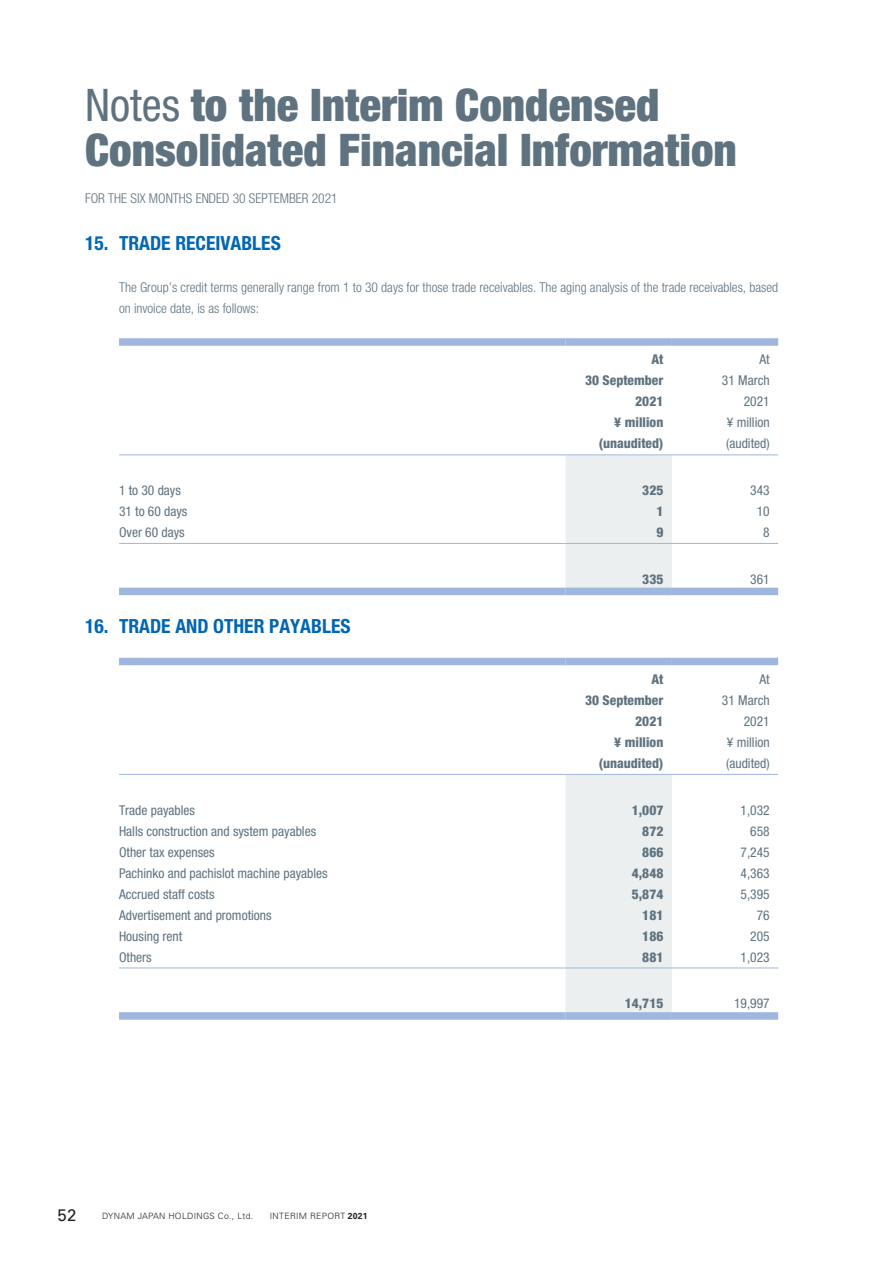
<style>
.page{position:relative;width:893px;height:1263px;background:#fff}
.page>*{position:absolute;margin:0;border:0;box-sizing:border-box;transform-origin:0 0}
.t1{font:900 condensed 45px/45px "Helvetica Neue LT Std";color:#5f727f}
._01_H1{font:700 condensed 19.5px "Helvetica Neue LT Std";color:#0166b3}
.t2{font:16.8px "Univers LT Std";color:#231f20}
._50_Table_txt{font:condensed 13.5px "Helvetica Neue LT Std";color:#5f727f}
._00_txt{font:300 condensed 13.5px/21px "Helvetica Neue LT Std";color:#5f727f}
._50_Table_txt-2{font:800 condensed 13.5px "Helvetica Neue LT Std";color:#5f727f}
.t3{font:300 8.7px "Univers LT Std";letter-spacing:.035em;color:#231f20}
.s1{font-weight:400}
.s2{font-weight:700}
</style>
<div class="page">
<div style="left:565px;top:455px;width:107px;height:133px;background:#ebefef"></div>
<div style="left:119px;top:338px;width:446px;height:8px;background:#9fb6dd"></div>
<div style="left:565px;top:338px;width:107px;height:8px;background:#9fb6dd"></div>
<div style="left:672px;top:338px;width:106px;height:8px;background:#9fb6dd"></div>
<hr style="left:119px;top:454px;width:446px;height:1px;background:#9fb6dd">
<hr style="left:565px;top:454px;width:107px;height:1px;background:#9fb6dd">
<hr style="left:672px;top:454px;width:106px;height:1px;background:#9fb6dd">
<hr style="left:119px;top:543px;width:446px;height:1px;background:#9fb6dd">
<hr style="left:565px;top:543px;width:107px;height:1px;background:#9fb6dd">
<hr style="left:672px;top:543px;width:106px;height:1px;background:#9fb6dd">
<div style="left:119px;top:588px;width:446px;height:7px;background:#9fb6dd"></div>
<div style="left:565px;top:588px;width:107px;height:7px;background:#9fb6dd"></div>
<div style="left:672px;top:588px;width:106px;height:7px;background:#9fb6dd"></div>
<div style="left:565px;top:775px;width:107px;height:237px;background:#ebefef"></div>
<div style="left:119px;top:658px;width:446px;height:7px;background:#9fb6dd"></div>
<div style="left:565px;top:658px;width:107px;height:7px;background:#9fb6dd"></div>
<div style="left:672px;top:658px;width:106px;height:7px;background:#9fb6dd"></div>
<hr style="left:119px;top:774px;width:446px;height:1px;background:#9fb6dd">
<hr style="left:565px;top:774px;width:107px;height:1px;background:#9fb6dd">
<hr style="left:672px;top:774px;width:106px;height:1px;background:#9fb6dd">
<hr style="left:119px;top:967px;width:446px;height:1px;background:#9fb6dd">
<hr style="left:565px;top:967px;width:107px;height:1px;background:#9fb6dd">
<hr style="left:672px;top:967px;width:106px;height:1px;background:#9fb6dd">
<div style="left:119px;top:1012px;width:446px;height:8px;background:#9fb6dd"></div>
<div style="left:565px;top:1012px;width:107px;height:8px;background:#9fb6dd"></div>
<div style="left:672px;top:1012px;width:106px;height:8px;background:#9fb6dd"></div>
<p class="t1" style="left:85px;top:82px;width:653px"><span class="s1">Notes</span> to the Interim Condensed<br>Consolidated Financial Information</p>
<p class="_00_txt" style="left:85px;top:187px;width:254px">FOR THE SIX MONTHS ENDED 30 SEPTEMBER 2021</p>
<p class="_01_H1" style="left:85px;top:231px;width:197px">15. TRADE RECEIVABLES</p>
<p class="_00_txt" style="left:119px;top:277px;width:661px">The Group’s credit terms generally range from 1 to 30 days for those trade receivables. The aging analysis of the trade receivables, based on invoice date, is as follows:</p>
<p class="_50_Table_txt-2" style="left:651px;top:351px;width:14px">At</p>
<p class="_50_Table_txt-2" style="left:585px;top:372px;width:80px">30 September</p>
<p class="_50_Table_txt-2" style="left:635px;top:393px;width:30px">2021</p>
<p class="_50_Table_txt" style="left:759px;top:352px;width:12px">At</p>
<p class="_50_Table_txt" style="left:722px;top:373px;width:49px">31 March</p>
<p class="_50_Table_txt" style="left:744px;top:394px;width:27px">2021</p>
<p class="_50_Table_txt-2" style="left:614px;top:414px;width:51px">¥ million</p>
<p class="_50_Table_txt" style="left:727px;top:415px;width:44px">¥ million</p>
<p class="_50_Table_txt-2" style="left:599px;top:435px;width:66px">(unaudited)</p>
<p class="_50_Table_txt" style="left:726px;top:436px;width:45px">(audited)</p>
<p class="_50_Table_txt" style="left:119px;top:482px;width:63px">1 to 30 days</p>
<p class="_50_Table_txt-2" style="left:642px;top:482px;width:23px">325</p>
<p class="_50_Table_txt" style="left:750px;top:482px;width:21px">343</p>
<p class="_50_Table_txt" style="left:119px;top:503px;width:70px">31 to 60 days</p>
<p class="_50_Table_txt-2" style="left:656px;top:503px;width:9px">1</p>
<p class="_50_Table_txt" style="left:757px;top:503px;width:14px">10</p>
<p class="_50_Table_txt" style="left:119px;top:524px;width:67px">Over 60 days</p>
<p class="_50_Table_txt-2" style="left:656px;top:524px;width:9px">9</p>
<p class="_50_Table_txt" style="left:763px;top:524px;width:8px">8</p>
<p class="_50_Table_txt-2" style="left:642px;top:570px;width:23px">335</p>
<p class="_50_Table_txt" style="left:750px;top:571px;width:21px">361</p>
<p class="_01_H1" style="left:85px;top:614px;width:267px">16. TRADE AND OTHER PAYABLES</p>
<p class="_50_Table_txt-2" style="left:651px;top:671px;width:14px">At</p>
<p class="_50_Table_txt-2" style="left:585px;top:692px;width:80px">30 September</p>
<p class="_50_Table_txt-2" style="left:635px;top:713px;width:30px">2021</p>
<p class="_50_Table_txt" style="left:759px;top:671px;width:12px">At</p>
<p class="_50_Table_txt" style="left:722px;top:692px;width:49px">31 March</p>
<p class="_50_Table_txt" style="left:744px;top:713px;width:27px">2021</p>
<p class="_50_Table_txt-2" style="left:614px;top:734px;width:51px">¥ million</p>
<p class="_50_Table_txt" style="left:727px;top:734px;width:44px">¥ million</p>
<p class="_50_Table_txt-2" style="left:599px;top:755px;width:66px">(unaudited)</p>
<p class="_50_Table_txt" style="left:726px;top:755px;width:45px">(audited)</p>
<p class="_50_Table_txt" style="left:119px;top:802px;width:77px">Trade payables</p>
<p class="_50_Table_txt-2" style="left:632px;top:801px;width:33px">1,007</p>
<p class="_50_Table_txt" style="left:740px;top:802px;width:31px">1,032</p>
<p class="_50_Table_txt" style="left:119px;top:823px;width:199px">Halls construction and system payables</p>
<p class="_50_Table_txt-2" style="left:642px;top:822px;width:23px">872</p>
<p class="_50_Table_txt" style="left:750px;top:823px;width:21px">658</p>
<p class="_50_Table_txt" style="left:119px;top:844px;width:97px">Other tax expenses</p>
<p class="_50_Table_txt-2" style="left:642px;top:843px;width:23px">866</p>
<p class="_50_Table_txt" style="left:740px;top:844px;width:31px">7,245</p>
<p class="_50_Table_txt" style="left:119px;top:865px;width:210px">Pachinko and pachislot machine payables</p>
<p class="_50_Table_txt-2" style="left:632px;top:864px;width:33px">4,848</p>
<p class="_50_Table_txt" style="left:740px;top:865px;width:31px">4,363</p>
<p class="_50_Table_txt" style="left:119px;top:886px;width:97px">Accrued staff costs</p>
<p class="_50_Table_txt-2" style="left:632px;top:885px;width:33px">5,874</p>
<p class="_50_Table_txt" style="left:740px;top:886px;width:31px">5,395</p>
<p class="_50_Table_txt" style="left:119px;top:907px;width:154px">Advertisement and promotions</p>
<p class="_50_Table_txt-2" style="left:642px;top:906px;width:23px">181</p>
<p class="_50_Table_txt" style="left:757px;top:907px;width:14px">76</p>
<p class="_50_Table_txt" style="left:119px;top:928px;width:65px">Housing rent</p>
<p class="_50_Table_txt-2" style="left:642px;top:927px;width:23px">186</p>
<p class="_50_Table_txt" style="left:750px;top:928px;width:21px">205</p>
<p class="_50_Table_txt" style="left:119px;top:949px;width:34px">Others</p>
<p class="_50_Table_txt-2" style="left:642px;top:948px;width:23px">881</p>
<p class="_50_Table_txt" style="left:740px;top:949px;width:31px">1,023</p>
<p class="_50_Table_txt-2" style="left:625px;top:995px;width:40px">14,715</p>
<p class="_50_Table_txt" style="left:734px;top:995px;width:37px">19,997</p>
<p class="t2" style="left:58px;top:1205px;width:20px">52</p>
<p class="t3" style="left:102px;top:1211px;width:153px">DYNAM JAPAN HOLDINGS Co., Ltd.</p>
<p class="t3" style="left:270px;top:1211px;width:99px">INTERIM REPORT <span class="s2">2021</span></p>
</div>
